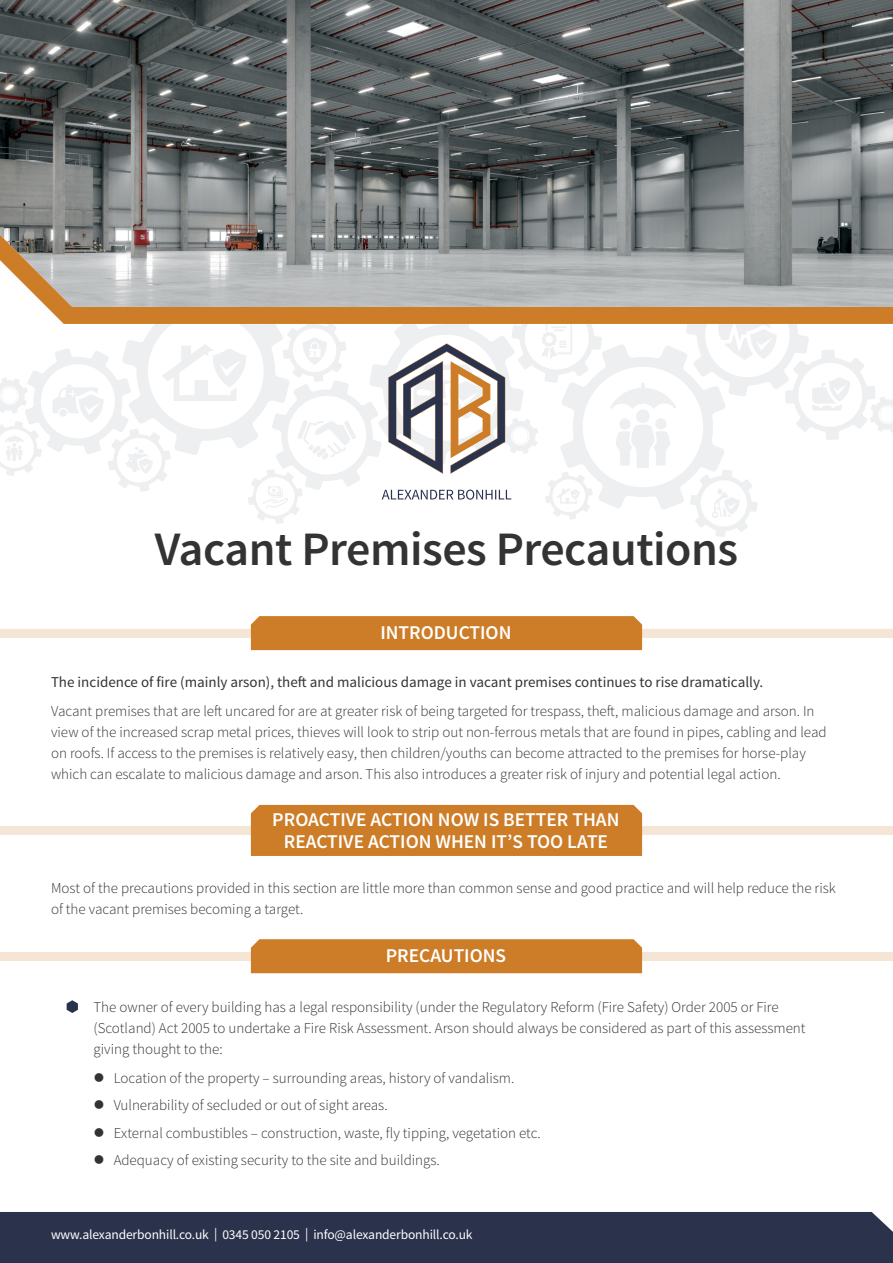
<style>
.page{position:relative;width:893px;height:1263px;background:#fff}
.page>*{position:absolute;margin:0;border:0;box-sizing:border-box;transform-origin:0 0}
.t1{font:600 48px "Source Sans Pro";letter-spacing:-.01em;color:#333}
.t2{font:600 19.5px/22.5px "Source Sans Pro";color:#fff;text-align:center}
.t3{font:300 15px/21px "Source Sans Pro";color:#333}
.t4{font:15px "Source Sans Pro";color:#333}
.t5{font:13.5px "Source Sans Pro";letter-spacing:-.01em;color:#fff}
</style>
<div class="page">
<svg style="left:0;top:348px;width:748px;height:189px"></svg>
<svg style="left:108px;top:324px;width:767px;height:196px"></svg>
<div style="left:47px;top:307px;width:846px;height:17px;background:#cd7c27"></div>
<img style="left:0;top:0;width:893px;height:307px">
<div style="left:0;top:629px;width:893px;height:9px;background:#f5e5d4"></div>
<div style="left:251px;top:616px;width:391px;height:34px;background:#cd7c27"></div>
<div style="left:0;top:952px;width:893px;height:9px;background:#f5e5d4"></div>
<div style="left:251px;top:939px;width:391px;height:34px;background:#cd7c27"></div>
<svg style="left:67px;top:1000px;width:11px;height:13px"></svg>
<svg style="left:382px;top:490px;width:129px;height:10px"></svg>
<svg style="left:388px;top:343px;width:117px;height:131px"></svg>
<div style="left:0;top:826px;width:893px;height:9px;background:#f5e5d4"></div>
<div style="left:251px;top:805px;width:391px;height:51px;background:#cd7c27"></div>
<div style="left:0;top:1212px;width:893px;height:51px;background:#2b324c"></div>
<h1 class="t1" style="left:155px;top:519px;width:585px">Vacant Premises Precautions</h1>
<h2 class="t2" style="left:380px;top:622px;width:133px">INTRODUCTION</h2>
<p class="t4" style="left:51px;top:673px;width:714px">The incidence of fire (mainly arson), theft and malicious damage in vacant premises continues to rise dramatically.</p>
<p class="t3" style="left:51px;top:701px;width:777px">Vacant premises that are left uncared for are at greater risk of being targeted for trespass, theft, malicious damage and arson. In view of the increased scrap metal prices, thieves will look to strip out non-ferrous metals that are found in pipes, cabling and lead on roofs. If access to the premises is relatively easy, then children/youths can become attracted to the premises for horse-play which can escalate to malicious damage and arson. This also introduces a greater risk of injury and potential legal action.</p>
<h2 class="t2" style="left:272px;top:808px;width:349px">PROACTIVE ACTION NOW IS BETTER THAN<br>REACTIVE ACTION WHEN IT’S TOO LATE</h2>
<p class="t3" style="left:51px;top:877px;width:786px">Most of the precautions provided in this section are little more than common sense and good practice and will help reduce the risk of the vacant premises becoming a target.</p>
<h2 class="t2" style="left:386px;top:945px;width:122px">PRECAUTIONS</h2>
<p class="t3" style="left:94px;top:996px;width:714px">The owner of every building has a legal responsibility (under the Regulatory Reform (Fire Safety) Order 2005 or Fire (Scotland) Act 2005 to undertake a Fire Risk Assessment. Arson should always be considered as part of this assessment giving thought to the:</p>
<p class="t3" style="left:94px;top:1068px;width:422px">● Location of the property – surrounding areas, history of vandalism.</p>
<p class="t3" style="left:94px;top:1095px;width:296px">● Vulnerability of secluded or out of sight areas.</p>
<p class="t3" style="left:94px;top:1122px;width:449px">● External combustibles – construction, waste, fly tipping, vegetation etc.</p>
<p class="t3" style="left:94px;top:1150px;width:348px">● Adequacy of existing security to the site and buildings.</p>
<p class="t5" style="left:51px;top:1226px;width:423px">www.alexanderbonhill.co.uk | 0345 050 2105 | info@alexanderbonhill.co.uk</p>
</div>
